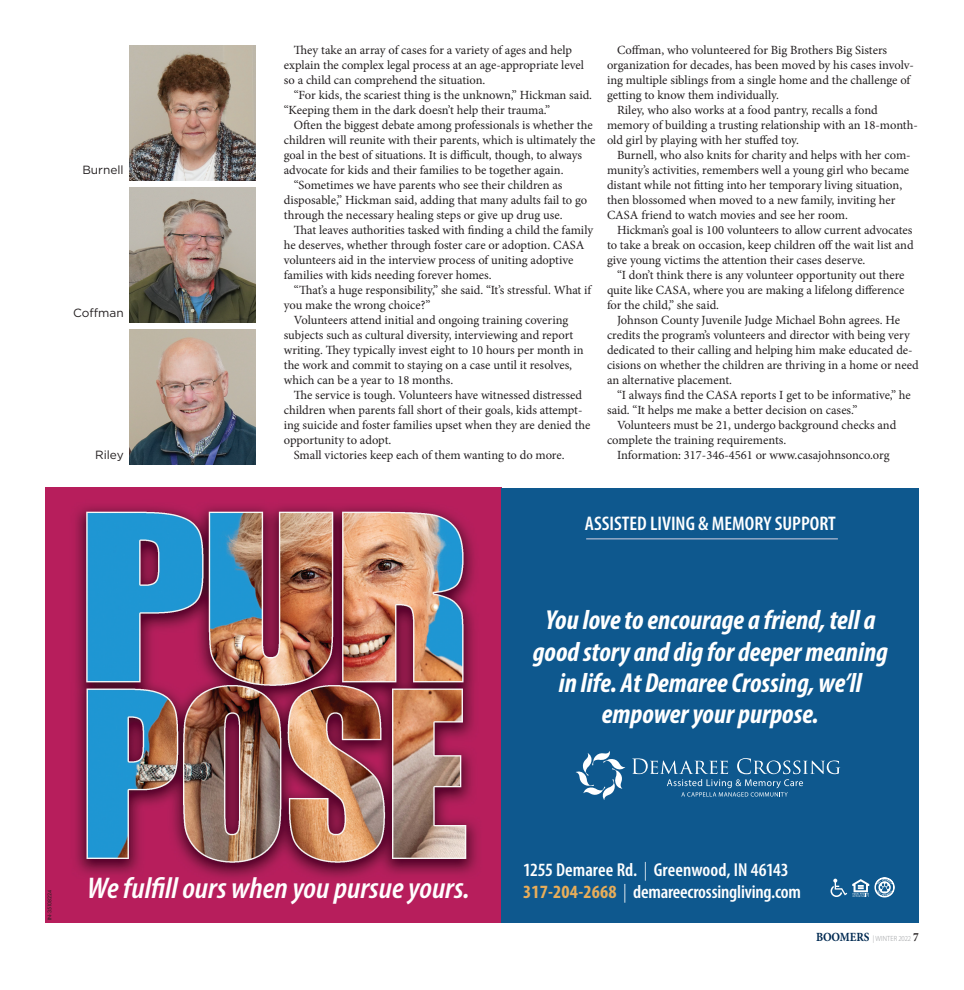
<style>
.page{position:relative;width:964px;height:990px;background:#fff}
.page>*{position:absolute;margin:0;border:0;box-sizing:border-box;transform-origin:0 0}
.t1{font:italic 600 condensed 30px "Myriad Pro";color:#fff;scale:1.06 1}
.t2{font:italic 700 condensed 27.5px/31.2px "Myriad Pro";color:#fff;text-align:center}
.t3{font:600 condensed 19.75px "Myriad Pro";color:#fff}
.t4{font:600 condensed 18.75px/21.2px "Myriad Pro";letter-spacing:-.01em;color:#fff}
.t5{font:12.5px/15px "Minion Pro";color:#231f20}
.t6{font:11.88px "Gotham";color:#231f20}
.t7{font:300 7.5px "Myriad Pro";letter-spacing:.01em;color:#939598;scale:.9 1}
.t8{font:5px "Futura";color:#231f20}
.s1{font-weight:300}
.s2{font-weight:700;color:#e7ad5a}
.s3{font-family:"Minion Pro";font-weight:700;font-size:12.5px;color:#012a52}
.s4{font-family:"Minion Pro";font-weight:700;font-size:12.5px;color:#231f20}
</style>
<div class="page">
<img style="left:45px;top:488px;width:456px;height:435px">
<div style="left:501px;top:488px;width:417px;height:435px;background:#0e588e"></div>
<svg style="left:830px;top:879px;width:38px;height:18px"></svg>
<svg style="left:874px;top:878px;width:19px;height:19px"></svg>
<svg style="left:575px;top:751px;width:50px;height:49px"></svg>
<svg style="left:632px;top:758px;width:207px;height:39px"></svg>
<hr style="left:586px;top:538px;width:251px;height:1px;background:#b0bad2">
<img style="left:129px;top:45px;width:126px;height:135px">
<img style="left:129px;top:188px;width:126px;height:135px">
<img style="left:129px;top:330px;width:126px;height:135px">
<p class="t6" style="left:82px;top:163px;width:43px">Burnell</p>
<p class="t6" style="left:73px;top:305px;width:52px">Coffman</p>
<p class="t6" style="left:95px;top:447px;width:30px">Riley</p>
<p class="t5" style="left:284px;top:43px;width:301px;text-indent:10px">They take an array of cases for a variety of ages and help explain the complex legal process at an age-appropriate level so a child can comprehend the situation.</p>
<p class="t5" style="left:284px;top:88px;width:310px;text-indent:10px">“For kids, the scariest thing is the unknown,” Hickman said. “Keeping them in the dark doesn’t help their trauma.”</p>
<p class="t5" style="left:294px;top:118px;width:300px">Often the biggest debate among professionals is whether the</p>
<p class="t5" style="left:284px;top:133px;width:313px">children will reunite with their parents, which is ultimately the</p>
<p class="t5" style="left:284px;top:148px;width:300px">goal in the best of situations. It is difficult, though, to always</p>
<p class="t5" style="left:284px;top:163px;width:281px">advocate for kids and their families to be together again.</p>
<p class="t5" style="left:294px;top:178px;width:270px">“Sometimes we have parents who see their children as</p>
<p class="t5" style="left:284px;top:193px;width:305px">disposable,” Hickman said, adding that many adults fail to go</p>
<p class="t5" style="left:284px;top:208px;width:280px">through the necessary healing steps or give up drug use.</p>
<p class="t5" style="left:294px;top:223px;width:301px">That leaves authorities tasked with finding a child the family</p>
<p class="t5" style="left:284px;top:238px;width:302px">he deserves, whether through foster care or adoption. CASA</p>
<p class="t5" style="left:284px;top:253px;width:291px">volunteers aid in the interview process of uniting adoptive</p>
<p class="t5" style="left:284px;top:268px;width:209px">families with kids needing forever homes.</p>
<p class="t5" style="left:294px;top:283px;width:299px">“That’s a huge responsibility,” she said. “It’s stressful. What if</p>
<p class="t5" style="left:284px;top:298px;width:148px">you make the wrong choice?”</p>
<p class="t5" style="left:294px;top:313px;width:276px">Volunteers attend initial and ongoing training covering</p>
<p class="t5" style="left:284px;top:328px;width:291px">subjects such as cultural diversity, interviewing and report</p>
<p class="t5" style="left:284px;top:343px;width:301px">writing. They typically invest eight to 10 hours per month in</p>
<p class="t5" style="left:284px;top:358px;width:290px">the work and commit to staying on a case until it resolves,</p>
<p class="t5" style="left:284px;top:373px;width:171px">which can be a year to 18 months.</p>
<p class="t5" style="left:294px;top:388px;width:290px">The service is tough. Volunteers have witnessed distressed</p>
<p class="t5" style="left:284px;top:403px;width:300px">children when parents fall short of their goals, kids attempt-</p>
<p class="t5" style="left:284px;top:418px;width:308px">ing suicide and foster families upset when they are denied the</p>
<p class="t5" style="left:284px;top:433px;width:109px">opportunity to adopt.</p>
<p class="t5" style="left:294px;top:448px;width:272px">Small victories keep each of them wanting to do more.</p>
<p class="t5" style="left:616px;top:43px;width:271px">Coffman, who volunteered for Big Brothers Big Sisters</p>
<p class="t5" style="left:606px;top:58px;width:308px">organization for decades, has been moved by his cases involv-</p>
<p class="t5" style="left:606px;top:73px;width:304px">ing multiple siblings from a single home and the challenge of</p>
<p class="t5" style="left:606px;top:88px;width:173px">getting to know them individually.</p>
<p class="t5" style="left:616px;top:103px;width:262px">Riley, who also works at a food pantry, recalls a fond</p>
<p class="t5" style="left:606px;top:118px;width:312px">memory of building a trusting relationship with an 18-month-</p>
<p class="t5" style="left:606px;top:133px;width:193px">old girl by playing with her stuffed toy.</p>
<p class="t5" style="left:616px;top:148px;width:295px">Burnell, who also knits for charity and helps with her com-</p>
<p class="t5" style="left:606px;top:163px;width:303px">munity’s activities, remembers well a young girl who became</p>
<p class="t5" style="left:606px;top:178px;width:296px">distant while not fitting into her temporary living situation,</p>
<p class="t5" style="left:606px;top:193px;width:290px">then blossomed when moved to a new family, inviting her</p>
<p class="t5" style="left:606px;top:208px;width:242px">CASA friend to watch movies and see her room.</p>
<p class="t5" style="left:616px;top:223px;width:297px">Hickman’s goal is 100 volunteers to allow current advocates</p>
<p class="t5" style="left:606px;top:238px;width:308px">to take a break on occasion, keep children off the wait list and</p>
<p class="t5" style="left:606px;top:253px;width:260px">give young victims the attention their cases deserve.</p>
<p class="t5" style="left:616px;top:268px;width:289px">“I don’t think there is any volunteer opportunity out there</p>
<p class="t5" style="left:606px;top:283px;width:299px">quite like CASA, where you are making a lifelong difference</p>
<p class="t5" style="left:606px;top:298px;width:113px">for the child,” she said.</p>
<p class="t5" style="left:616px;top:313px;width:284px">Johnson County Juvenile Judge Michael Bohn agrees. He</p>
<p class="t5" style="left:606px;top:328px;width:304px">credits the program’s volunteers and director with being very</p>
<p class="t5" style="left:606px;top:343px;width:307px">dedicated to their calling and helping him make educated de-</p>
<p class="t5" style="left:606px;top:358px;width:313px">cisions on whether the children are thriving in a home or need</p>
<p class="t5" style="left:606px;top:373px;width:126px">an alternative placement.</p>
<p class="t5" style="left:616px;top:388px;width:295px">“I always find the CASA reports I get to be informative,” he</p>
<p class="t5" style="left:606px;top:403px;width:252px">said. “It helps me make a better decision on cases.”</p>
<p class="t5" style="left:616px;top:418px;width:281px">Volunteers must be 21, undergo background checks and</p>
<p class="t5" style="left:606px;top:433px;width:181px">complete the training requirements.</p>
<p class="t5" style="left:616px;top:448px;width:274px">Information: 317-346-4561 or www.casajohnsonco.org</p>
<h3 class="t3" style="left:584px;top:511px;width:252px">ASSISTED LIVING &amp; MEMORY SUPPORT</h3>
<h2 class="t2" style="left:532px;top:604px;width:356px">You love to encourage a friend, tell a good story and dig for deeper meaning in life. At Demaree Crossing, we’ll empower your purpose.</h2>
<p class="t8" style="left:46px;top:920px;width:31px;rotate:-90deg">IN-35108224</p>
<h1 class="t1" style="left:87px;top:870px;width:362px">We fulfill ours when you pursue yours.</h1>
<h3 class="t4" style="left:523px;top:859px;width:279px">1255 Demaree Rd. <span class="s1">|</span> Greenwood, IN 46143<br><span class="s2">317-204-2668</span> <span class="s1">|</span> demareecrossingliving.com</h3>
<p class="t7" style="left:815px;top:934px;width:116px"><span class="s3">BOOMERS</span> | WINTER 2022 <span class="s4">7</span></p>
</div>
